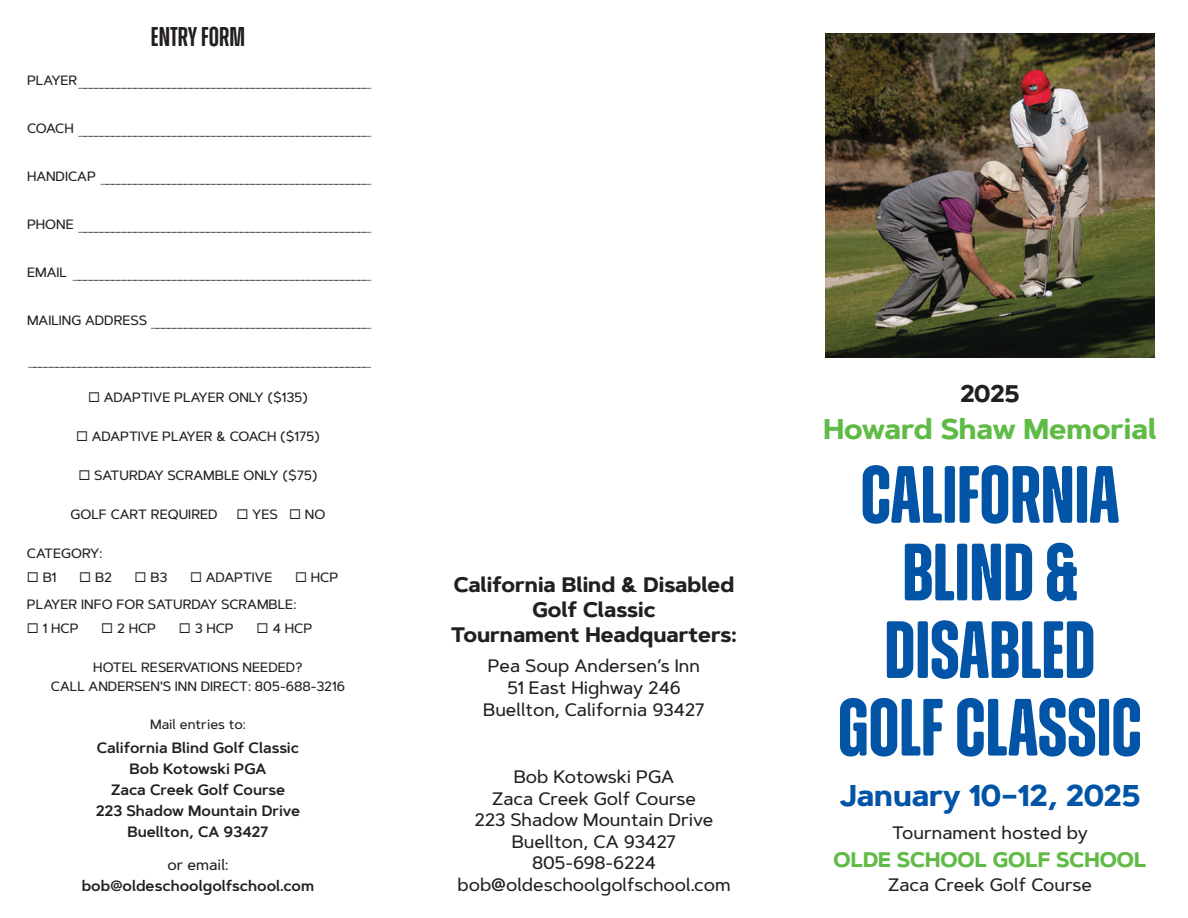
<style>
.page{position:relative;width:1188px;height:918px;background:#fff}
.page>*{position:absolute;margin:0;border:0;box-sizing:border-box;transform-origin:0 0}
.t1{font:700 81px/77.6px "Zuume Soft";color:#0154a6;text-align:center}
.t2{font:700 30px "Artegra Sans";color:#0154a6}
.t3{font:700 28.5px "Artegra Sans";color:#60bb46}
.t4{font:600 27px "Zuume Soft";color:#231f20}
.t5{font:700 24px "Artegra Sans";color:#231f20}
.t6{font:700 21px/25.2px "Artegra Sans";color:#231f20;text-align:center}
.t7{font:700 21px "Artegra Sans";color:#60bb46}
.t8{font:500 18px/21.6px "Artegra Sans";color:#231f20;text-align:center}
.t9{font:600 15px/21px "Artegra Sans";color:#231f20;text-align:center}
.t10{font:500 15px "Artegra Sans";color:#231f20}
.t11{font:200 13.5px "Artegra Sans";color:#231f20}
.t12{font:500 13.5px/27px "Artegra Sans";color:#231f20}
.s1{font-weight:500}
</style>
<div class="page">
<img style="left:826px;top:34px;width:328px;height:323px">
<h3 class="t4" style="left:151px;top:23px;width:96px">ENTRY FORM</h3>
<p class="t11" style="left:27px;top:71px;width:347px"><span class="s1">P L A Y E R</span> ____________________________________________________</p>
<p class="t11" style="left:27px;top:119px;width:347px"><span class="s1">C O A C H</span> ____________________________________________________</p>
<p class="t11" style="left:27px;top:167px;width:347px"><span class="s1">H A N D I C A P</span> ________________________________________________</p>
<p class="t11" style="left:27px;top:215px;width:347px"><span class="s1">P H O N E</span> ____________________________________________________</p>
<p class="t11" style="left:27px;top:263px;width:347px"><span class="s1">E M A I L</span> _____________________________________________________</p>
<p class="t11" style="left:27px;top:311px;width:347px"><span class="s1">M A I L I N G A D D R E S S</span> _______________________________________</p>
<p class="t11" style="left:27px;top:350px;width:346px">_____________________________________________________________</p>
<p class="t12" style="left:88px;top:384px;width:221px">◻ ADAPTIVE PLAYER ONLY ($135)</p>
<p class="t12" style="left:76px;top:423px;width:245px">◻ ADAPTIVE PLAYER &amp; COACH ($175)</p>
<p class="t12" style="left:78px;top:462px;width:241px">◻ SATURDAY SCRAMBLE ONLY ($75)</p>
<p class="t12" style="left:71px;top:501px;width:149px">GOLF CART REQUIRED</p>
<p class="t12" style="left:236px;top:501px;width:91px">◻ YES ◻ NO</p>
<p class="t12" style="left:27px;top:540px;width:77px">CATEGORY:</p>
<p class="t12" style="left:27px;top:564px;width:31px">◻ B1</p>
<p class="t12" style="left:79px;top:564px;width:34px">◻ B2</p>
<p class="t12" style="left:135px;top:564px;width:34px">◻ B3</p>
<p class="t12" style="left:190px;top:564px;width:84px">◻ ADAPTIVE</p>
<p class="t12" style="left:27px;top:564px;width:313px;text-indent:268px">◻ HCP<br>PLAYER INFO FOR SATURDAY SCRAMBLE:</p>
<p class="t12" style="left:27px;top:615px;width:53px">◻ 1 HCP</p>
<p class="t12" style="left:101px;top:615px;width:56px">◻ 2 HCP</p>
<p class="t12" style="left:179px;top:615px;width:57px">◻ 3 HCP</p>
<p class="t12" style="left:257px;top:615px;width:57px">◻ 4 HCP</p>
<p class="t12" style="left:51px;top:658px;width:296px;line-height:19.2px;text-align:center">HOTEL RESERVATIONS NEEDED?<br>CALL ANDERSEN'S INN DIRECT: 805-688-3216</p>
<p class="t12" style="left:150px;top:711px;width:97px">Mail entries to:</p>
<p class="t9" style="left:96px;top:738px;width:206px">California Blind Golf Classic<br>Bob Kotowski PGA<br>Zaca Creek Golf Course<br>223 Shadow Mountain Drive<br>Buellton, CA 93427</p>
<p class="t10" style="left:167px;top:854px;width:63px">or email:</p>
<p class="t9" style="left:82px;top:875px;width:234px">bob@oldeschoolgolfschool.com</p>
<h3 class="t6" style="left:451px;top:573px;width:287px">California Blind &amp; Disabled<br>Golf Classic<br>Tournament Headquarters:</h3>
<h3 class="t8" style="left:483px;top:655px;width:223px">Pea Soup Andersen’s Inn<br>51 East Highway 246<br>Buellton, California 93427</h3>
<h3 class="t8" style="left:457px;top:766px;width:275px">Bob Kotowski PGA<br>Zaca Creek Golf Course<br>223 Shadow Mountain Drive<br>Buellton, CA 93427<br>805-698-6224 bob@oldeschoolgolfschool.com</h3>
<h3 class="t5" style="left:960px;top:376px;width:61px">2025</h3>
<h3 class="t3" style="left:823px;top:408px;width:335px">Howard Shaw Memorial</h3>
<h1 class="t1" style="left:838px;top:457px;width:305px">CALIFORNIA<br>BLIND &amp;<br>DISABLED<br>GOLF CLASSIC</h1>
<h2 class="t2" style="left:839px;top:774px;width:303px">January 10–12, 2025</h2>
<h3 class="t8" style="left:892px;top:822px;width:197px">Tournament hosted by</h3>
<h3 class="t7" style="left:834px;top:844px;width:314px">OLDE SCHOOL GOLF SCHOOL</h3>
<h3 class="t8" style="left:888px;top:874px;width:206px">Zaca Creek Golf Course</h3>
</div>
